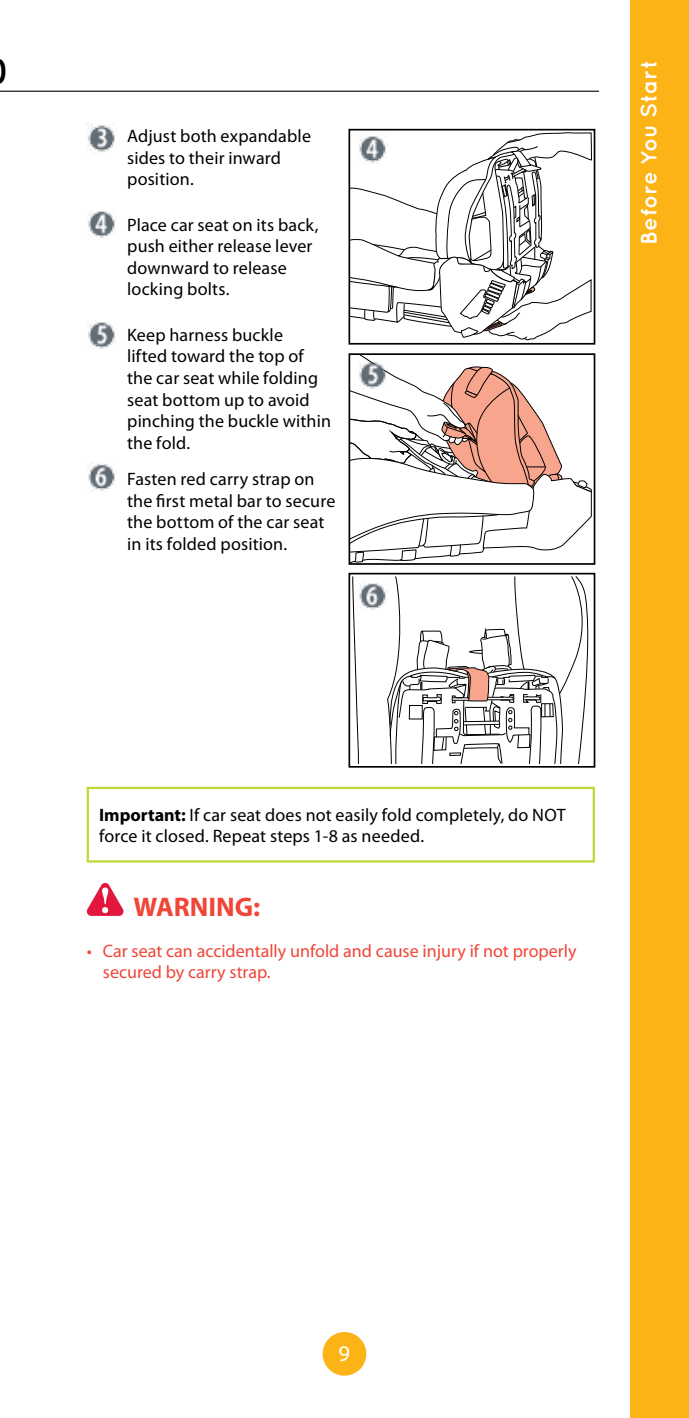
<style>
.page{position:relative;width:689px;height:1418px;background:#fff}
.page>*{position:absolute;margin:0;border:0;box-sizing:border-box;transform-origin:0 0}
.t1{font:700 31.5px "Quicksand";color:#000}
.t2{font:700 27px "Myriad Pro";color:#ef4638}
.t3{font:700 22.5px "Quicksand";letter-spacing:.005em;color:#fff}
.t4{font:22.5px "Myriad Pro";color:#fff}
.t5{font:18px/21.6px "Myriad Pro";letter-spacing:.01em;color:#000}
.t6{font:18px/21.6px "Myriad Pro";color:#ef4638}
.s1{font-weight:700}
</style>
<div class="page">
<div style="left:630px;top:0;width:58px;height:1418px;background:#fcb316"></div>
<div style="left:322px;top:1332px;width:44px;height:43px;background:#fcb316;border-radius:50%"></div>
<hr style="left:0;top:91px;width:599px;height:1px;background:#000">
<img style="left:87px;top:124px;width:28px;height:28px">
<img style="left:87px;top:211px;width:28px;height:27px">
<img style="left:87px;top:320px;width:28px;height:29px">
<img style="left:88px;top:462px;width:27px;height:29px">
<div style="left:87px;top:787px;width:508px;height:75px;border:2px solid #c1d837"></div>
<svg style="left:87px;top:883px;width:36px;height:33px"></svg>
<svg style="left:351px;top:132px;width:241px;height:209px"></svg>
<div style="left:348px;top:129px;width:247px;height:216px;border:2px solid #000"></div>
<svg style="left:351px;top:356px;width:240px;height:206px"></svg>
<div style="left:348px;top:353px;width:247px;height:212px;border:2px solid #000"></div>
<svg style="left:352px;top:576px;width:7px;height:188px"></svg>
<svg style="left:387px;top:576px;width:202px;height:188px"></svg>
<div style="left:348px;top:573px;width:247px;height:194px;border:2px solid #000"></div>
<img style="left:358px;top:135px;width:29px;height:29px">
<img style="left:358px;top:360px;width:29px;height:30px">
<img style="left:358px;top:581px;width:28px;height:30px">
<h1 class="t1" style="left:-5px;top:51px;width:15px">)</h1>
<p class="t5" style="left:127px;top:125px;width:185px">Adjust both expandable sides to their inward position.</p>
<p class="t5" style="left:127px;top:214px;width:193px">Place car seat on its back, push either release lever downward to release locking bolts.</p>
<p class="t5" style="left:127px;top:324px;width:205px">Keep harness buckle<br>lifted toward the top of the car seat while folding seat bottom up to avoid pinching the buckle within the fold.</p>
<p class="t5" style="left:127px;top:469px;width:210px">Fasten red carry strap on the first metal bar to secure the bottom of the car seat in its folded position.</p>
<p class="t3" style="left:635px;top:245px;width:186px;rotate:-90deg">Before You Start</p>
<p class="t5" style="left:99px;top:805px;width:468px;line-height:20.2px"><span class="s1">Important:</span> If car seat does not easily fold completely, do NOT force it closed. Repeat steps 1-8 as needed.</p>
<h2 class="t2" style="left:133px;top:891px;width:128px">WARNING:</h2>
<p class="t6" style="left:103px;top:940px;width:475px;text-indent:-16px">• Car seat can accidentally unfold and cause injury if not properly secured by carry strap.</p>
<p class="t4" style="left:338px;top:1341px;width:13px">9</p>
</div>
